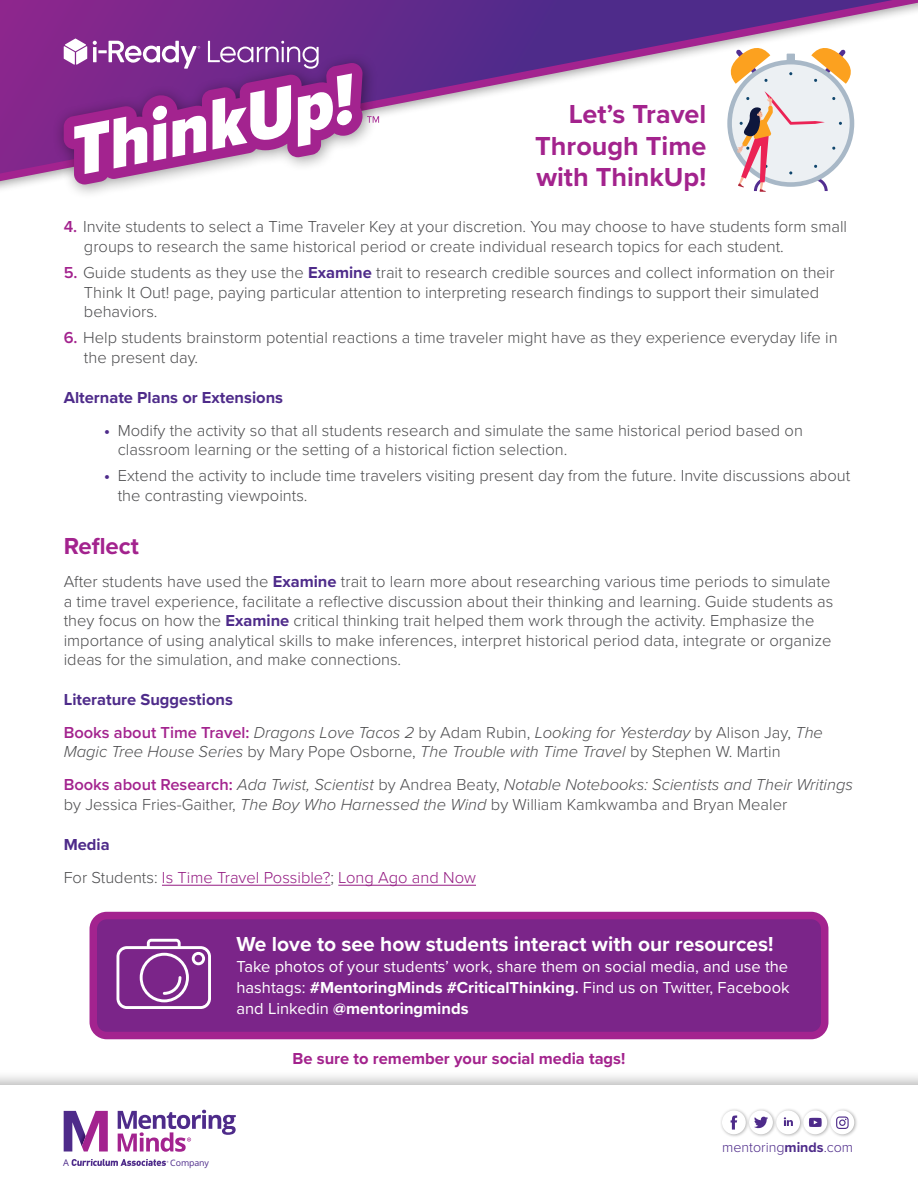
<style>
.page{position:relative;width:918px;height:1188px;background:#fff}
.page>*{position:absolute;margin:0;border:0;box-sizing:border-box;transform-origin:0 0}
.t1{font:700 27px/31.5px "Proxima Nova";color:#a3238d;text-align:justify}
.t2{font:700 24px "Proxima Nova";color:#a3238e}
.t3{font:700 21px "Proxima Nova";color:#fff}
.t4{font:300 16.5px/19.5px "Proxima Nova";color:#4d4d4f}
.t5{font:italic 300 16.5px/33px "Proxima Nova";color:#4d4d4f}
.t6{font:16.5px/21px "Proxima Nova";color:#fff;text-align:justify}
.t7{font:300 16.5px/33px "Proxima Nova";color:#941b82}
.t8{font:700 16.5px "Proxima Nova";color:#a3238d}
.t9{font:700 16.5px "Proxima Nova";color:#4e2b8a}
.t10{font:300 14.25px "Proxima Nova";color:#4e2b8a}
.t11{font:9.3px "Open Sans";color:#4e2b8a}
.t12{font:8.85px "Open Sans";letter-spacing:-.01em;color:#4e2b8a}
.s1{font-weight:600;color:#a3238e}
.s2{font-weight:700;color:#4e2b8a}
.s3{font-weight:700;font-style:normal;color:#4e2b8a}
.s4{font-weight:600;font-style:normal;color:#a3238e}
.s5{font-style:normal}
.s6{font-style:italic}
.s7{color:#4d4d4f}
.s8{font-weight:700}
.s9{font-weight:600}
</style>
<div class="page">
<svg style="left:0;top:0;width:918px;height:189px"></svg>
<div style="left:52px;top:52px;width:326px;height:148px;background:#000;opacity:.4"></div>
<div style="left:0;top:1070px;width:918px;height:118px;background:#000;opacity:.3"></div>
<div style="left:0;top:1085px;width:918px;height:103px;background:#fff"></div>
<svg style="left:118px;top:1110px;width:118px;height:42px"></svg>
<svg style="left:64px;top:1111px;width:44px;height:41px"></svg>
<svg style="left:71px;top:1159px;width:97px;height:7px"></svg>
<svg style="left:64px;top:39px;width:315px;height:146px"></svg>
<div style="left:719px;top:1108px;width:139px;height:30px;background:#000;opacity:.35"></div>
<div style="left:749px;top:1110px;width:24px;height:24px;background:#fff;border-radius:50%"></div>
<svg style="left:754px;top:1117px;width:14px;height:11px"></svg>
<div style="left:722px;top:1110px;width:24px;height:24px;background:#fff;border-radius:50%"></div>
<svg style="left:731px;top:1115px;width:6px;height:15px"></svg>
<div style="left:776px;top:1110px;width:24px;height:24px;background:#fff;border-radius:50%"></div>
<svg style="left:784px;top:1117px;width:9px;height:9px"></svg>
<div style="left:830px;top:1110px;width:24px;height:24px;background:#fff;border-radius:50%"></div>
<svg style="left:836px;top:1116px;width:13px;height:13px"></svg>
<div style="left:803px;top:1110px;width:24px;height:24px;background:#fff;border-radius:50%"></div>
<svg style="left:809px;top:1118px;width:13px;height:9px"></svg>
<svg style="left:727px;top:48px;width:127px;height:144px"></svg>
<hr style="left:162px;top:885px;width:168px;height:1px;background:#941b82">
<hr style="left:338px;top:885px;width:138px;height:1px;background:#941b82">
<div style="left:93px;top:916px;width:732px;height:120px;background:#7b2589;border-radius:14px"></div>
<div style="left:90px;top:912px;width:738px;height:127px;border:8px solid #a3238f;border-radius:14px"></div>
<svg style="left:117px;top:939px;width:94px;height:70px"></svg>
<h1 class="t1" style="left:535px;top:98px;width:173px;text-indent:33px">Let’s Travel Through Time with ThinkUp!</h1>
<p class="t4" style="left:84px;top:216px;width:765px;text-indent:-20px"><span class="s1">4.</span> Invite students to select a Time Traveler Key at your discretion. You may choose to have students form small groups to research the same historical period or create individual research topics for each student.</p>
<p class="t4" style="left:84px;top:262px;width:752px;text-indent:-20px"><span class="s1">5.</span> Guide students as they use the <span class="s2">Examine</span> trait to research credible sources and collect information on their<br>Think It Out! page, paying particular attention to interpreting research findings to support their simulated behaviors.</p>
<p class="t4" style="left:84px;top:327px;width:755px;text-indent:-20px"><span class="s1">6.</span> Help students brainstorm potential reactions a time traveler might have as they experience everyday life in the present day.</p>
<p class="t9" style="left:64px;top:385px;width:221px">Alternate Plans or Extensions</p>
<p class="t4" style="left:118px;top:419px;width:687px;text-indent:-13px"><span class="s2">•</span> Modify the activity so that all students research and simulate the same historical period based on classroom learning or the setting of a historical fiction selection.</p>
<p class="t4" style="left:118px;top:465px;width:734px;text-indent:-13px"><span class="s2">•</span> Extend the activity to include time travelers visiting present day from the future. Invite discussions about the contrasting viewpoints.</p>
<h2 class="t2" style="left:64px;top:528px;width:77px">Reflect</h2>
<p class="t4" style="left:64px;top:571px;width:771px">After students have used the <span class="s2">Examine</span> trait to learn more about researching various time periods to simulate a time travel experience, facilitate a reflective discussion about their thinking and learning. Guide students as they focus on how the <span class="s2">Examine</span> critical thinking trait helped them work through the activity. Emphasize the importance of using analytical skills to make inferences, interpret historical period data, integrate or organize ideas for the simulation, and make connections.</p>
<p class="t5" style="left:64px;top:682px;width:761px"><span class="s3">Literature Suggestions<br></span><span class="s4">Books about Time Travel:</span> Dragons Love Tacos 2 <span class="s5">by Adam Rubin,</span> Looking for Yesterday <span class="s5">by Alison Jay,</span> The</p>
<p class="t5" style="left:64px;top:734px;width:791px">Magic Tree House Series <span class="s5">by Mary Pope Osborne,</span> The Trouble with Time Travel <span class="s5">by Stephen W. Martin<br></span><span class="s4">Books about Research:</span> Ada Twist, Scientist <span class="s5">by Andrea Beaty,</span> Notable Notebooks: Scientists and Their Writings</p>
<p class="t4" style="left:64px;top:794px;width:725px">by Jessica Fries-Gaither, <span class="s6">The Boy Who Harnessed the Wind</span> by William Kamkwamba and Bryan Mealer</p>
<p class="t7" style="left:64px;top:827px;width:414px"><span class="s2">Media<br></span><span class="s7">For Students:</span> Is Time Travel Possible?<span class="s7">;</span> Long Ago and Now</p>
<p class="t3" style="left:237px;top:928px;width:539px">We love to see how students interact with our resources!</p>
<p class="t6" style="left:237px;top:955px;width:555px">Take photos of your students’ work, share them on social media, and use the hashtags: <span class="s8">#MentoringMinds #CriticalThinking</span><span class="s9">.</span> Find us on Twitter, Facebook and Linkedin <span class="s8">@mentoringminds</span></p>
<p class="t11" style="left:63px;top:1156px;width:7px">A</p>
<p class="t12" style="left:170px;top:1157px;width:40px">Company</p>
<p class="t8" style="left:293px;top:1046px;width:334px">Be sure to remember your social media tags!</p>
<p class="t10" style="left:722px;top:1136px;width:133px">mentoring<span class="s8">minds</span>.com</p>
</div>
